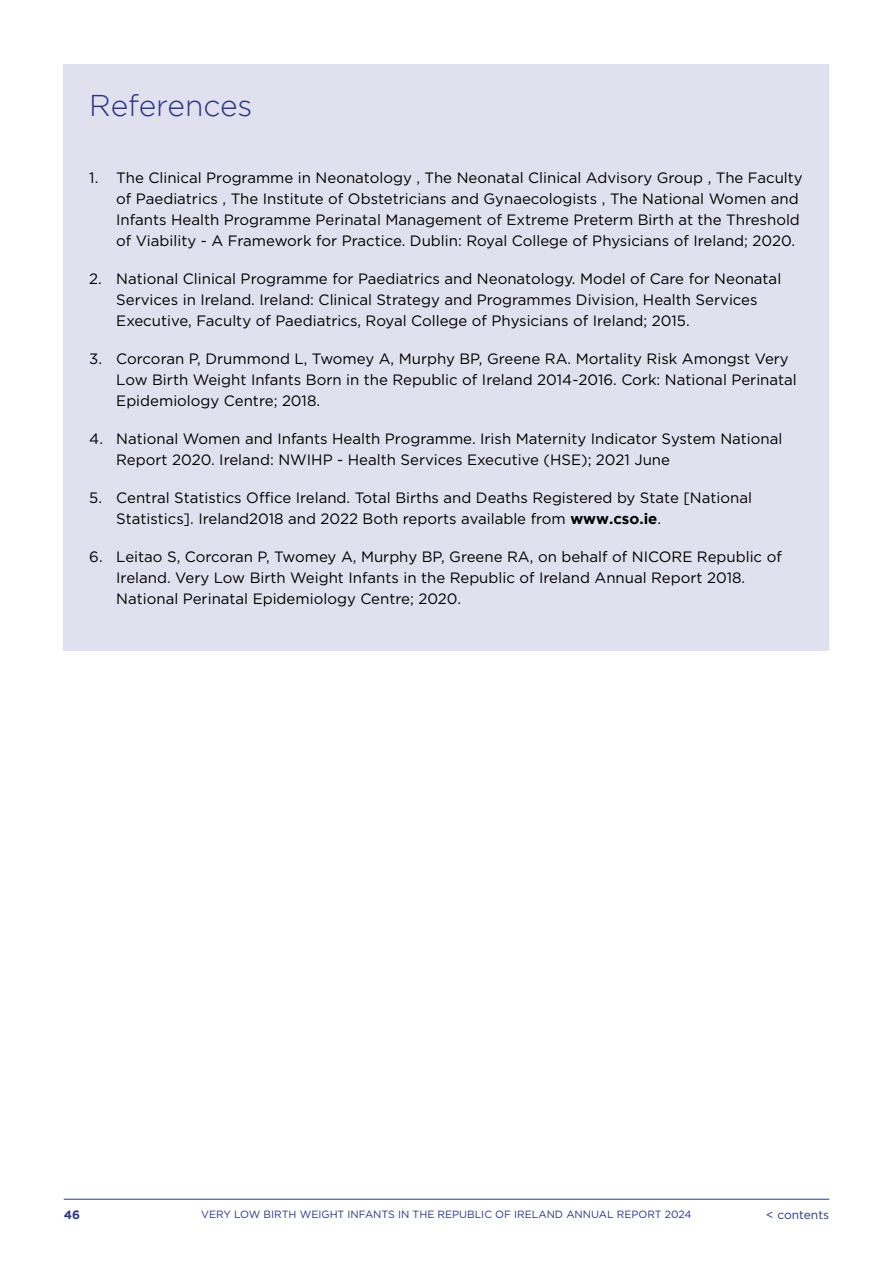
<style>
.page{position:relative;width:893px;height:1263px;background:#fff}
.page>*{position:absolute;margin:0;border:0;box-sizing:border-box;transform-origin:0 0}
.Heading_1{font:300 30px "Gotham";color:#283583}
.Body_Text{font:15px/21px "Gotham";color:#000}
.t1{font:12px "Gotham";color:#283583}
.t2{font:700 12px "Gotham";color:#283583}
.t3{font:10.5px "Gotham";color:#283583}
.s1{font-weight:700}
</style>
<div class="page">
<hr style="left:64px;top:1199px;width:765px;height:1px;background:#283583">
<div style="left:64px;top:64px;width:765px;height:587px;background:#e1e0ee"></div>
<p class="Heading_1" style="left:89px;top:89px;width:165px">References</p>
<p class="Body_Text" style="left:116px;top:167px;width:688px;text-indent:-27px">1. The Clinical Programme in Neonatology , The Neonatal Clinical Advisory Group , The Faculty of Paediatrics , The Institute of Obstetricians and Gynaecologists , The National Women and Infants Health Programme Perinatal Management of Extreme Preterm Birth at the Threshold of Viability - A Framework for Practice. Dublin: Royal College of Physicians of Ireland; 2020.</p>
<p class="Body_Text" style="left:116px;top:268px;width:666px;text-indent:-27px">2. National Clinical Programme for Paediatrics and Neonatology. Model of Care for Neonatal<br>Services in Ireland. Ireland: Clinical Strategy and Programmes Division, Health Services<br>Executive, Faculty of Paediatrics, Royal College of Physicians of Ireland; 2015.</p>
<p class="Body_Text" style="left:116px;top:348px;width:682px;text-indent:-27px">3. Corcoran P, Drummond L, Twomey A, Murphy BP, Greene RA. Mortality Risk Amongst Very<br>Low Birth Weight Infants Born in the Republic of Ireland 2014-2016. Cork: National Perinatal<br>Epidemiology Centre; 2018.</p>
<p class="Body_Text" style="left:116px;top:428px;width:668px;text-indent:-27px">4. National Women and Infants Health Programme. Irish Maternity Indicator System National<br>Report 2020. Ireland: NWIHP - Health Services Executive (HSE); 2021 June</p>
<p class="Body_Text" style="left:116px;top:487px;width:637px;text-indent:-27px">5. Central Statistics Office Ireland. Total Births and Deaths Registered by State [National<br>Statistics]. Ireland2018 and 2022 Both reports available from <span class="s1">www.cso.ie</span>.</p>
<p class="Body_Text" style="left:116px;top:546px;width:667px;text-indent:-27px">6. Leitao S, Corcoran P, Twomey A, Murphy BP, Greene RA, on behalf of NICORE Republic of<br>Ireland. Very Low Birth Weight Infants in the Republic of Ireland Annual Report 2018.<br>National Perinatal Epidemiology Centre; 2020.</p>
<p class="t2" style="left:64px;top:1208px;width:18px">46</p>
<p class="t3" style="left:201px;top:1208px;width:492px">VERY LOW BIRTH WEIGHT INFANTS IN THE REPUBLIC OF IRELAND ANNUAL REPORT 2024</p>
<p class="t1" style="left:766px;top:1207px;width:64px">&lt; contents</p>
</div>
